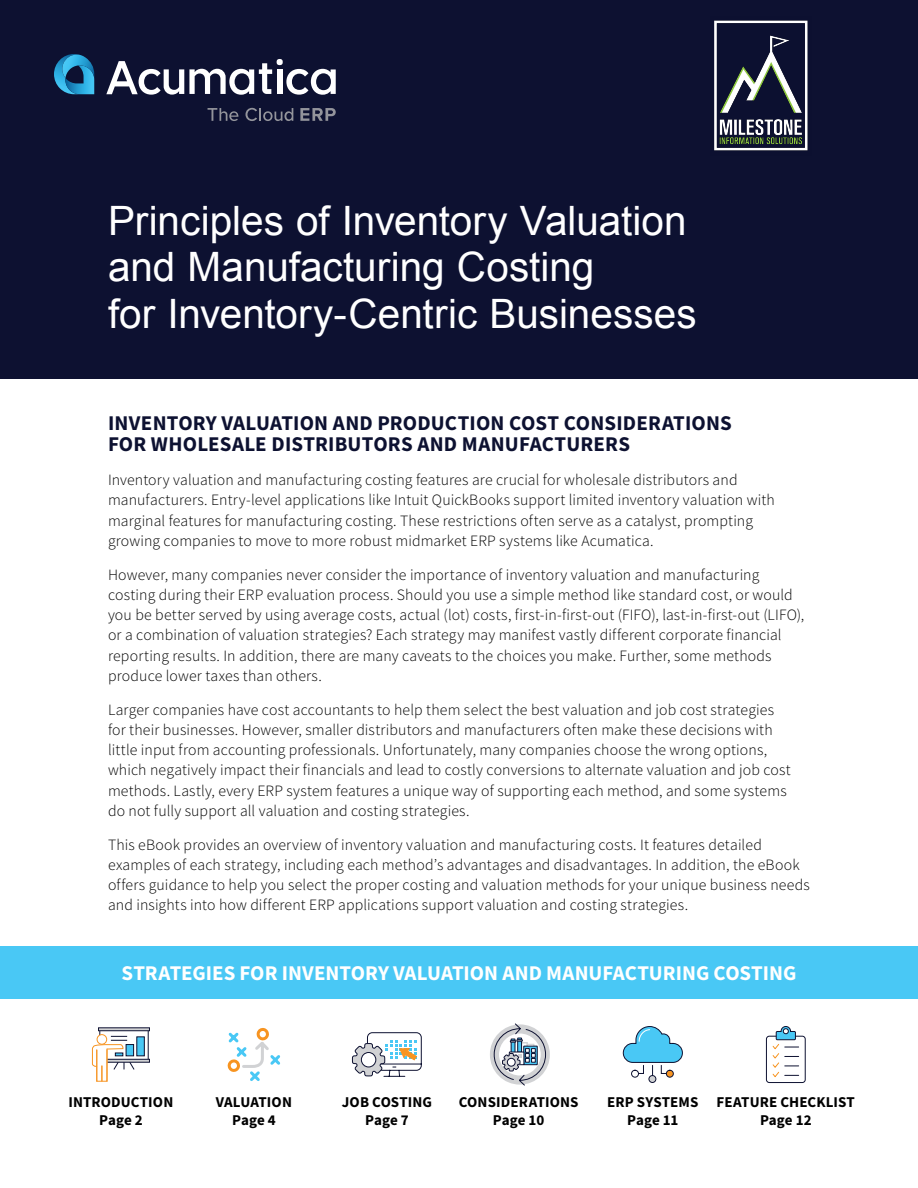
<style>
.page{position:relative;width:918px;height:1188px;background:#fff}
.page>*{position:absolute;margin:0;border:0;box-sizing:border-box;transform-origin:0 0}
.t1{font:40.5px/46.5px "Arial";color:#fff}
.t2{font:700 21px/21px "Source Sans Pro";letter-spacing:.01em;color:#0d1131}
.t3{font:700 21px "Source Sans Pro";color:#fff}
.t4{font:300 15.75px/20.2px "Source Sans Pro";letter-spacing:.01em;color:#000}
.t5{font:700 15px/18px "Source Sans Pro";letter-spacing:.005em;color:#000;text-align:center}
</style>
<div class="page">
<div style="left:0;top:0;width:918px;height:379px;background:#0d1131"></div>
<div style="left:0;top:946px;width:918px;height:53px;background:#49c8f5"></div>
<svg style="left:766px;top:1026px;width:40px;height:57px"></svg>
<div style="left:648px;top:1075px;width:8px;height:8px;background:#d1d2d4;border:1px solid #0d1131;border-radius:50%"></div>
<svg style="left:622px;top:1026px;width:61px;height:50px"></svg>
<div style="left:490px;top:1024px;width:60px;height:61px;border:9px solid #d1d2d4;border-radius:50%"></div>
<svg style="left:493px;top:1023px;width:53px;height:63px"></svg>
<svg style="left:352px;top:1032px;width:70px;height:45px"></svg>
<svg style="left:227px;top:1028px;width:54px;height:53px"></svg>
<svg style="left:92px;top:1027px;width:58px;height:55px"></svg>
<svg style="left:106px;top:59px;width:230px;height:36px"></svg>
<svg style="left:54px;top:54px;width:40px;height:40px"></svg>
<svg style="left:300px;top:108px;width:36px;height:13px"></svg>
<svg style="left:208px;top:108px;width:30px;height:13px"></svg>
<svg style="left:246px;top:108px;width:47px;height:13px"></svg>
<img style="left:714px;top:20px;width:94px;height:131px">
<h1 class="t1" style="left:108px;top:198px;width:590px">Principles of Inventory Valuation and Manufacturing Costing<br>for Inventory-Centric Businesses</h1>
<h2 class="t2" style="left:108px;top:413px;width:625px">INVENTORY VALUATION AND PRODUCTION COST CONSIDERATIONS<br>FOR WHOLESALE DISTRIBUTORS AND MANUFACTURERS</h2>
<p class="t4" style="left:108px;top:470px;width:668px">Inventory valuation and manufacturing costing features are crucial for wholesale distributors and manufacturers. Entry-level applications like Intuit QuickBooks support limited inventory valuation with marginal features for manufacturing costing. These restrictions often serve as a catalyst, prompting growing companies to move to more robust midmarket ERP systems like Acumatica.</p>
<p class="t4" style="left:108px;top:564px;width:698px">However, many companies never consider the importance of inventory valuation and manufacturing costing during their ERP evaluation process. Should you use a simple method like standard cost, or would you be better served by using average costs, actual (lot) costs, first-in-first-out (FIFO), last-in-first-out (LIFO), or a combination of valuation strategies? Each strategy may manifest vastly different corporate financial reporting results. In addition, there are many caveats to the choices you make. Further, some methods produce lower taxes than others.</p>
<p class="t4" style="left:108px;top:699px;width:684px">Larger companies have cost accountants to help them select the best valuation and job cost strategies for their businesses. However, smaller distributors and manufacturers often make these decisions with little input from accounting professionals. Unfortunately, many companies choose the wrong options, which negatively impact their financials and lead to costly conversions to alternate valuation and job cost methods. Lastly, every ERP system features a unique way of supporting each method, and some systems do not fully support all valuation and costing strategies.</p>
<p class="t4" style="left:108px;top:834px;width:703px">This eBook provides an overview of inventory valuation and manufacturing costs. It features detailed examples of each strategy, including each method’s advantages and disadvantages. In addition, the eBook offers guidance to help you select the proper costing and valuation methods for your unique business needs and insights into how different ERP applications support valuation and costing strategies.</p>
<h2 class="t3" style="left:122px;top:959px;width:676px">STRATEGIES FOR INVENTORY VALUATION AND MANUFACTURING COSTING</h2>
<p class="t5" style="left:69px;top:1093px;width:106px">INTRODUCTION<br>Page 2</p>
<p class="t5" style="left:216px;top:1093px;width:78px">VALUATION<br>Page 4</p>
<p class="t5" style="left:342px;top:1093px;width:92px">JOB COSTING<br>Page 7</p>
<p class="t5" style="left:459px;top:1093px;width:121px">CONSIDERATIONS<br>Page 10</p>
<p class="t5" style="left:607px;top:1093px;width:93px">ERP SYSTEMS<br>Page 11</p>
<p class="t5" style="left:717px;top:1093px;width:140px">FEATURE CHECKLIST<br>Page 12</p>
</div>
